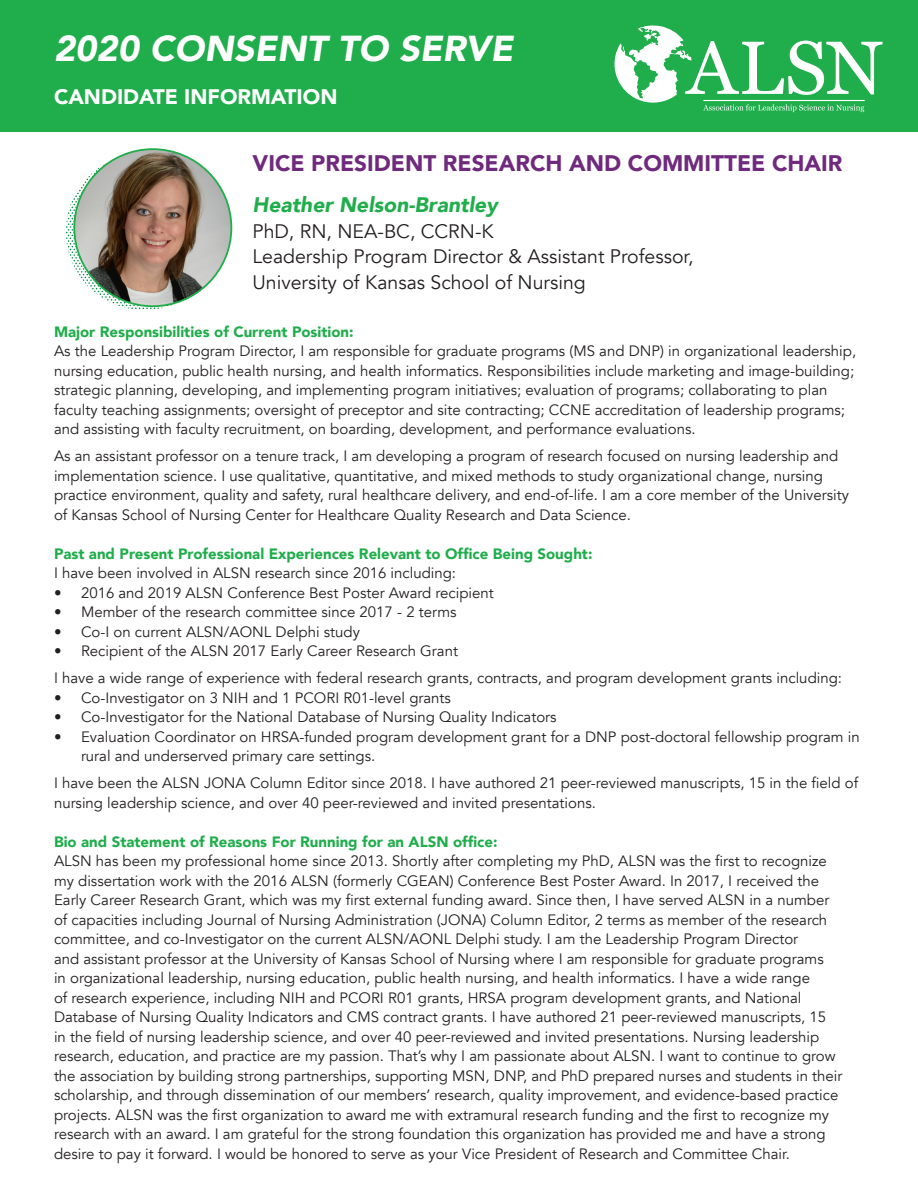
<style>
.page{position:relative;width:918px;height:1188px;background:#fff}
.page>*{position:absolute;margin:0;border:0;box-sizing:border-box;transform-origin:0 0}
.t1{font:italic 900 36px "Avenir";color:#fff}
.t2{font:900 22.5px "Avenir";color:#6f2a7d}
.t3{font:italic 900 21px "Avenir";color:#20ad4b}
.t4{font:900 21px "Avenir";color:#fff}
.t5{font:19.5px "Avenir";color:#231f20}
.t6{font:15px/19.5px "Avenir";color:#231f20}
.t7{font:900 15px "Avenir";color:#20ad4b}
</style>
<div class="page">
<div style="left:0;top:0;width:918px;height:132px;background:#20ad4b"></div>
<svg style="left:615px;top:25px;width:268px;height:87px"></svg>
<svg style="left:66px;top:153px;width:158px;height:156px"></svg>
<img style="left:74px;top:149px;width:157px;height:157px;border-radius:79px">
<p class="t1" style="left:54px;top:19px;width:461px">2020 CONSENT TO SERVE</p>
<p class="t4" style="left:54px;top:79px;width:285px">CANDIDATE INFORMATION</p>
<p class="t2" style="left:253px;top:144px;width:591px">VICE PRESIDENT RESEARCH AND COMMITTEE CHAIR</p>
<p class="t3" style="left:253px;top:188px;width:247px">Heather Nelson-Brantley</p>
<p class="t5" style="left:253px;top:219px;width:243px">PhD, RN, NEA-BC, CCRN-K</p>
<p class="t5" style="left:253px;top:245px;width:443px">Leadership Program Director &amp; Assistant Professor,</p>
<p class="t5" style="left:253px;top:270px;width:335px">University of Kansas School of Nursing</p>
<p class="t7" style="left:54px;top:319px;width:301px">Major Responsibilities of Current Position:</p>
<p class="t6" style="left:54px;top:342px;width:804px">As the Leadership Program Director, I am responsible for graduate programs (MS and DNP) in organizational leadership, nursing education, public health nursing, and health informatics. Responsibilities include marketing and image-building; strategic planning, developing, and implementing program initiatives; evaluation of programs; collaborating to plan faculty teaching assignments; oversight of preceptor and site contracting; CCNE accreditation of leadership programs; and assisting with faculty recruitment, on boarding, development, and performance evaluations.</p>
<p class="t6" style="left:54px;top:447px;width:797px">As an assistant professor on a tenure track, I am developing a program of research focused on nursing leadership and implementation science. I use qualitative, quantitative, and mixed methods to study organizational change, nursing practice environment, quality and safety, rural healthcare delivery, and end-of-life. I am a core member of the University of Kansas School of Nursing Center for Healthcare Quality Research and Data Science.</p>
<p class="t7" style="left:54px;top:541px;width:540px">Past and Present Professional Experiences Relevant to Office Being Sought:</p>
<p class="t6" style="left:54px;top:564px;width:404px">I have been involved in ALSN research since 2016 including:</p>
<p class="t6" style="left:54px;top:583px;width:441px">• 2016 and 2019 ALSN Conference Best Poster Award recipient</p>
<p class="t6" style="left:54px;top:603px;width:404px">• Member of the research committee since 2017 - 2 terms</p>
<p class="t6" style="left:54px;top:622px;width:307px">• Co-I on current ALSN/AONL Delphi study</p>
<p class="t6" style="left:54px;top:642px;width:405px">• Recipient of the ALSN 2017 Early Career Research Grant</p>
<p class="t6" style="left:54px;top:669px;width:790px">I have a wide range of experience with federal research grants, contracts, and program development grants including:</p>
<p class="t6" style="left:54px;top:688px;width:398px">• Co-Investigator on 3 NIH and 1 PCORI R01-level grants</p>
<p class="t6" style="left:54px;top:708px;width:504px">• Co-Investigator for the National Database of Nursing Quality Indicators</p>
<p class="t6" style="left:81px;top:727px;width:780px;text-indent:-27px">• Evaluation Coordinator on HRSA-funded program development grant for a DNP post-doctoral fellowship program in rural and underserved primary care settings.</p>
<p class="t6" style="left:54px;top:774px;width:806px">I have been the ALSN JONA Column Editor since 2018. I have authored 21 peer-reviewed manuscripts, 15 in the field of nursing leadership science, and over 40 peer-reviewed and invited presentations.</p>
<p class="t7" style="left:54px;top:829px;width:445px">Bio and Statement of Reasons For Running for an ALSN office:</p>
<p class="t6" style="left:54px;top:852px;width:790px">ALSN has been my professional home since 2013. Shortly after completing my PhD, ALSN was the first to recognize my dissertation work with the 2016 ALSN (formerly CGEAN) Conference Best Poster Award. In 2017, I received the Early Career Research Grant, which was my first external funding award. Since then, I have served ALSN in a number of capacities including Journal of Nursing Administration (JONA) Column Editor, 2 terms as member of the research committee, and co-Investigator on the current ALSN/AONL Delphi study. I am the Leadership Program Director<br>and assistant professor at the University of Kansas School of Nursing where I am responsible for graduate programs<br>in organizational leadership, nursing education, public health nursing, and health informatics. I have a wide range<br>of research experience, including NIH and PCORI R01 grants, HRSA program development grants, and National Database of Nursing Quality Indicators and CMS contract grants. I have authored 21 peer-reviewed manuscripts, 15<br>in the field of nursing leadership science, and over 40 peer-reviewed and invited presentations. Nursing leadership research, education, and practice are my passion. That’s why I am passionate about ALSN. I want to continue to grow the association by building strong partnerships, supporting MSN, DNP, and PhD prepared nurses and students in their scholarship, and through dissemination of our members’ research, quality improvement, and evidence-based practice projects. ALSN was the first organization to award me with extramural research funding and the first to recognize my research with an award. I am grateful for the strong foundation this organization has provided me and have a strong desire to pay it forward. I would be honored to serve as your Vice President of Research and Committee Chair.</p>
</div>
